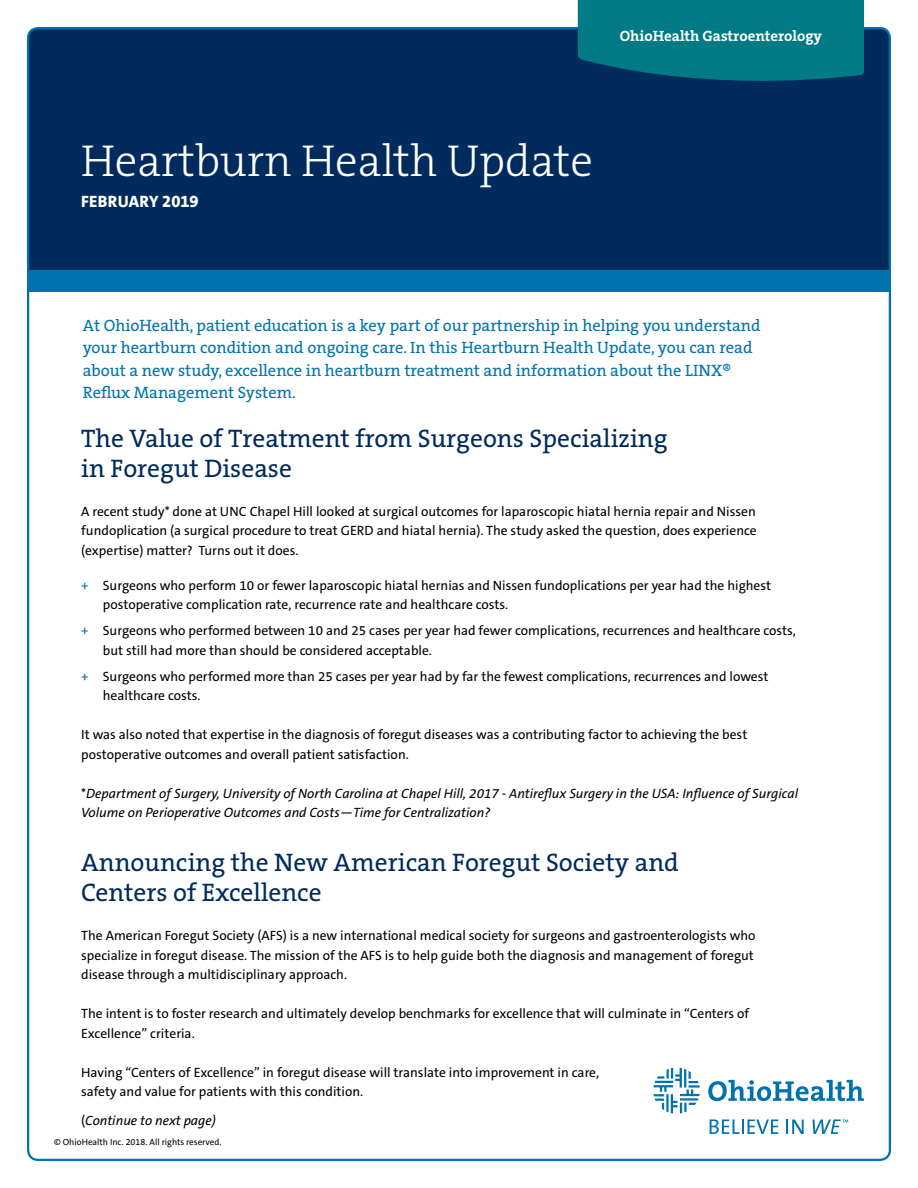
<style>
.page{position:relative;width:918px;height:1188px;background:#fff}
.page>*{position:absolute;margin:0;border:0;box-sizing:border-box;transform-origin:0 0}
.t1{font:300 45px "The Serif B W3";color:#fff}
.t2{font:25.5px/30px "The Serif B W5 Plain";color:#002b5c}
.t3{font:16.5px/22.5px "The Serif B W5 Plain";color:#0073ae}
.t4{font:800 16.5px "The Sans C5";letter-spacing:.01em;color:#fff}
.t5{font:700 15px "The Serif B W7";color:#fff}
.t6{font:13.5px/19.5px "The Sans C5";color:#000}
.t7{font:italic 13.5px/19.5px "The Sans C5";color:#000}
.t8{font:9px "The Sans C5";color:#000}
.s1{color:#0073ae}
.s2{font-style:normal}
</style>
<div class="page">
<div style="left:28px;top:28px;width:862px;height:248px;background:#002b5c"></div>
<svg style="left:578px;top:0;width:286px;height:81px;background:#007582"></svg>
<svg style="left:710px;top:1119px;width:68px;height:15px"></svg>
<svg style="left:786px;top:1120px;width:18px;height:14px"></svg>
<svg style="left:653px;top:1068px;width:47px;height:46px"></svg>
<svg style="left:708px;top:1080px;width:156px;height:21px"></svg>
<svg style="left:813px;top:1120px;width:35px;height:14px"></svg>
<div style="left:27px;top:270px;width:864px;height:22px;background:#0073ae"></div>
<p class="t5" style="left:620px;top:26px;width:204px">OhioHealth Gastroenterology</p>
<h1 class="t1" style="left:81px;top:132px;width:514px">Heartburn Health Update</h1>
<p class="t4" style="left:81px;top:191px;width:119px">FEBRUARY 2019</p>
<p class="t3" style="left:83px;top:314px;width:679px">At OhioHealth, patient education is a key part of our partnership in helping you understand your heartburn condition and ongoing care. In this Heartburn Health Update, you can read about a new study, excellence in heartburn treatment and information about the LINX® Reflux Management System.</p>
<h2 class="t2" style="left:81px;top:423px;width:588px">The Value of Treatment from Surgeons Specializing in Foregut Disease</h2>
<p class="t6" style="left:81px;top:501px;width:677px;text-align:justify">A recent study* done at UNC Chapel Hill looked at surgical outcomes for laparoscopic hiatal hernia repair and Nissen fundoplication (a surgical procedure to treat GERD and hiatal hernia). The study asked the question, does experience (expertise) matter? Turns out it does.</p>
<p class="t6" style="left:103px;top:575px;width:670px;text-indent:-22px"><span class="s1">+</span> Surgeons who perform 10 or fewer laparoscopic hiatal hernias and Nissen fundoplications per year had the highest postoperative complication rate, recurrence rate and healthcare costs.</p>
<p class="t6" style="left:103px;top:621px;width:695px;text-indent:-22px"><span class="s1">+</span> Surgeons who performed between 10 and 25 cases per year had fewer complications, recurrences and healthcare costs, but still had more than should be considered acceptable.</p>
<p class="t6" style="left:103px;top:666px;width:667px;text-indent:-22px"><span class="s1">+</span> Surgeons who performed more than 25 cases per year had by far the fewest complications, recurrences and lowest healthcare costs.</p>
<p class="t6" style="left:81px;top:725px;width:668px">It was also noted that expertise in the diagnosis of foregut diseases was a contributing factor to achieving the best postoperative outcomes and overall patient satisfaction.</p>
<p class="t7" style="left:81px;top:783px;width:718px"><span class="s2">*</span>Department of Surgery, University of North Carolina at Chapel Hill, 2017 - Antireflux Surgery in the USA: Influence of Surgical<br>Volume on Perioperative Outcomes and Costs—Time for Centralization?</p>
<h2 class="t2" style="left:81px;top:847px;width:599px">Announcing the New American Foregut Society and<br>Centers of Excellence</h2>
<p class="t6" style="left:81px;top:926px;width:676px;text-align:justify">The American Foregut Society (AFS) is a new international medical society for surgeons and gastroenterologists who specialize in foregut disease. The mission of the AFS is to help guide both the diagnosis and management of foregut disease through a multidisciplinary approach.</p>
<p class="t6" style="left:81px;top:1004px;width:670px">The intent is to foster research and ultimately develop benchmarks for excellence that will culminate in “Centers of<br>Excellence” criteria.</p>
<p class="t6" style="left:81px;top:1062px;width:520px">Having “Centers of Excellence” in foregut disease will translate into improvement in care, safety and value for patients with this condition.</p>
<p class="t7" style="left:81px;top:1110px;width:136px"><span class="s2">(</span>Continue to next page)</p>
<p class="t8" style="left:54px;top:1136px;width:169px">© OhioHealth Inc. 2018. All rights reserved.</p>
</div>
